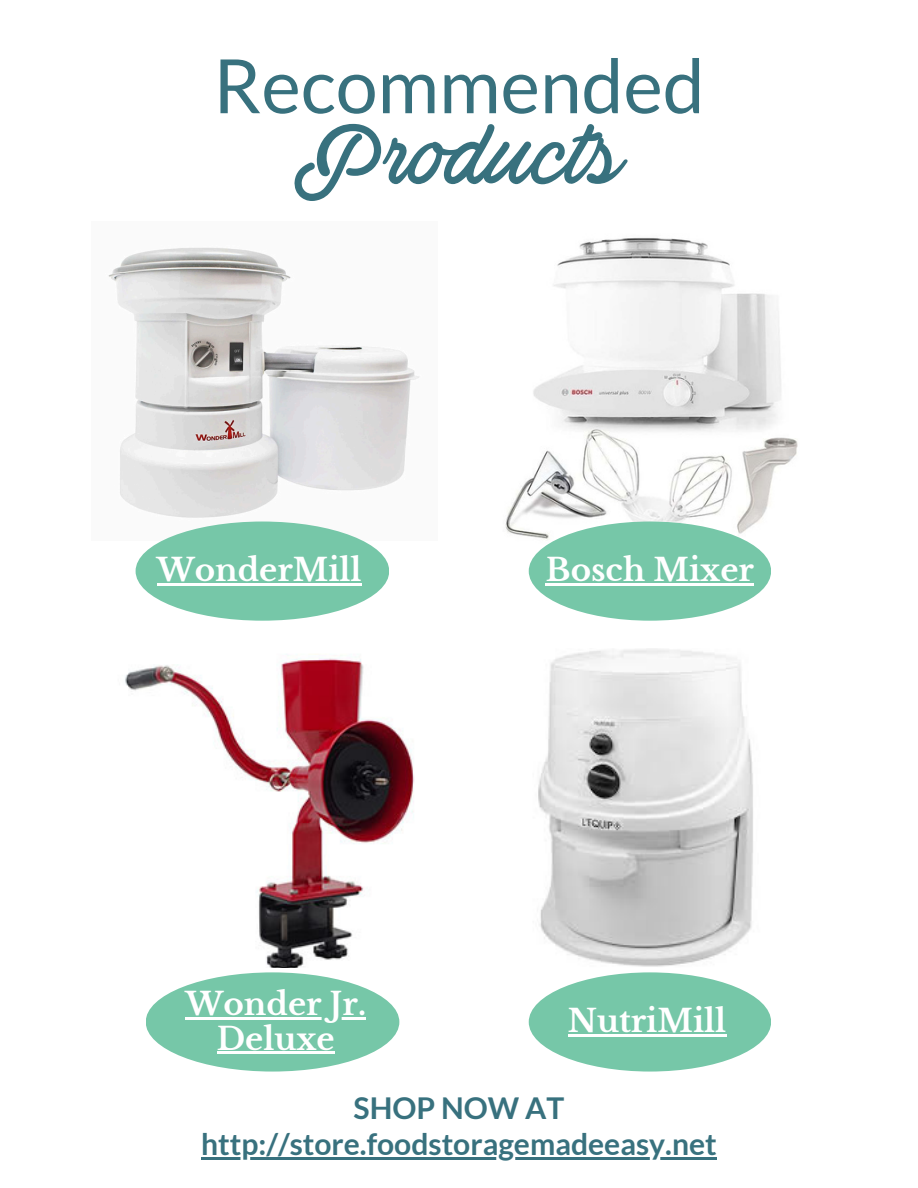
<style>
.page{position:relative;width:918px;height:1188px;background:#fff}
.page>*{position:absolute;margin:0;border:0;box-sizing:border-box;transform-origin:0 0}
.t1{font:96px "Actonia PERSONALUSE";color:#38717e}
.t2{font:75px "Lato";color:#38717e}
.t3{font:700 31.05px/34.8px "Libre Baskerville";color:#fff;text-align:center}
.t4{font:700 30px "Lato";color:#38717e}
</style>
<div class="page">
<img style="left:538px;top:648px;width:215px;height:319px">
<img style="left:505px;top:237px;width:293px;height:309px">
<img style="left:125px;top:655px;width:289px;height:313px">
<img style="left:108px;top:247px;width:312px;height:294px">
<div style="left:146px;top:972px;width:253px;height:100px;background:#76c7a8;border-radius:50%"></div>
<div style="left:136px;top:522px;width:253px;height:99px;background:#76c7a8;border-radius:50%"></div>
<div style="left:529px;top:972px;width:242px;height:100px;background:#76c7a8;border-radius:50%"></div>
<div style="left:529px;top:522px;width:242px;height:99px;background:#76c7a8;border-radius:50%"></div>
<hr style="left:185px;top:1017px;width:181px;height:2px;background:#fff">
<hr style="left:217px;top:1052px;width:118px;height:2px;background:#fff">
<hr style="left:157px;top:583px;width:205px;height:3px;background:#fff">
<hr style="left:568px;top:1034px;width:158px;height:3px;background:#fff">
<hr style="left:546px;top:583px;width:208px;height:3px;background:#fff">
<hr style="left:201px;top:1157px;width:516px;height:3px;background:#38717e">
<h2 class="t2" style="left:213px;top:39px;width:493px">Recommended</h2>
<p class="t1" style="left:294px;top:108px;width:331px">Products</p>
<p class="t3" style="left:157px;top:553px;width:206px">WonderMill</p>
<h1 class="t3" style="left:185px;top:986px;width:182px">Wonder Jr.<br>Deluxe</h1>
<p class="t3" style="left:546px;top:553px;width:210px">Bosch Mixer</p>
<p class="t3" style="left:568px;top:1004px;width:160px">NutriMill</p>
<p class="t4" style="left:354px;top:1090px;width:212px">SHOP NOW AT</p>
<p class="t4" style="left:201px;top:1126px;width:517px">http://store.foodstoragemadeeasy.net</p>
</div>
